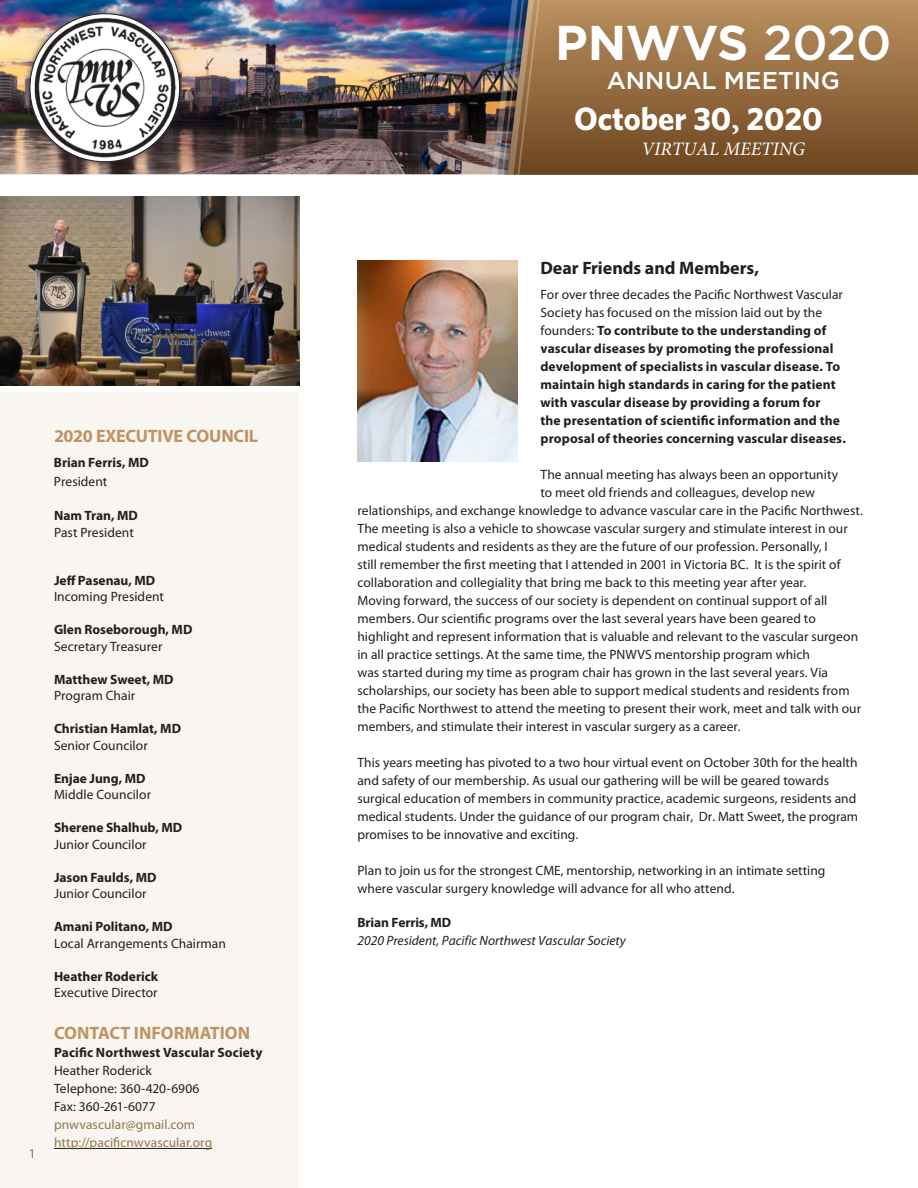
<style>
.page{position:relative;width:918px;height:1188px;background:#fff}
.page>*{position:absolute;margin:0;border:0;box-sizing:border-box;transform-origin:0 0}
.t1{font:700 48.9px "Gotham";letter-spacing:-.01em;color:#fff}
.t2{font:700 32.25px "Whitney";color:#fff}
.t3{font:500 24.3px "Gotham";letter-spacing:.005em;color:#fff}
.t4{font:italic 19.05px "Minion Pro";letter-spacing:-.005em;color:#fff}
.Pa3{font:700 18px "Myriad Pro";letter-spacing:-.01em;color:#bf9463}
.Pa5{font:700 18px "Myriad Pro";color:#231f20}
.Pa3-2{font:13.5px/18px "Myriad Pro";color:#231f20}
.Pa3-3{font:700 13.5px/18px "Myriad Pro";letter-spacing:.005em;color:#231f20}
.t5{font:italic 13.5px/17.4px "Myriad Pro";color:#231f20}
.t6{font:13.5px "Myriad Pro";color:#636366}
.s1{font-weight:400}
.s2{font-weight:700}
.s3{color:#91764e}
.s4{font-weight:500}
.s5{font-family:"Minion Pro"}
.s6{font-weight:700;font-style:normal}
</style>
<div class="page">
<img style="left:0;top:0;width:477px;height:174px">
<svg style="left:542px;top:0;width:376px;height:174px;background:#875e34"></svg>
<div style="left:23px;top:7px;width:163px;height:161px;background:#231f20;opacity:.75"></div>
<img style="left:33px;top:16px;width:144px;height:142px">
<div style="left:547px;top:12px;width:355px;height:90px;background:#91764e;opacity:.5"></div>
<img style="left:477px;top:0;width:65px;height:174px">
<img style="left:357px;top:260px;width:160px;height:201px">
<div style="left:0;top:392px;width:299px;height:796px;background:#f9f6f1"></div>
<hr style="left:54px;top:1148px;width:158px;height:1px;background:#231f20">
<img style="left:0;top:197px;width:299px;height:188px">
<p class="t6" style="left:29px;top:1146px;width:8px">1</p>
<p class="Pa3" style="left:54px;top:424px;width:206px">2020 EXECUTIVE COUNCIL</p>
<p class="Pa3-3" style="left:54px;top:453px;width:96px">Brian Ferris, MD<br><span class="s1">President</span></p>
<p class="Pa3-2" style="left:54px;top:507px;width:85px;line-height:16.5px"><span class="s2">Nam Tran, MD<br></span>Past President</p>
<p class="Pa3-2" style="left:54px;top:572px;width:112px;line-height:16.5px"><span class="s2">Jeff Pasenau, MD<br></span>Incoming President</p>
<p class="Pa3-3" style="left:54px;top:621px;width:140px;line-height:16.5px">Glen Roseborough, MD<br><span class="s1">Secretary Treasurer</span></p>
<p class="Pa3-3" style="left:54px;top:670px;width:121px;line-height:16.5px">Matthew Sweet, MD<br><span class="s1">Program Chair</span></p>
<p class="Pa3-3" style="left:54px;top:720px;width:129px;line-height:16.5px">Christian Hamlat, MD<br><span class="s1">Senior Councilor</span></p>
<p class="Pa3-2" style="left:54px;top:770px;width:99px;line-height:16.5px"><span class="s2">Enjae Jung, MD<br></span>Middle Councilor</p>
<p class="Pa3-3" style="left:54px;top:819px;width:130px;line-height:16.5px">Sherene Shalhub, MD<br><span class="s1">Junior Councilor</span></p>
<p class="Pa3-2" style="left:54px;top:869px;width:104px;line-height:16.5px"><span class="s2">Jason Faulds, MD<br></span>Junior Councilor</p>
<p class="Pa3-2" style="left:54px;top:918px;width:173px;line-height:16.5px"><span class="s2">Amani Politano, MD<br></span>Local Arrangements Chairman</p>
<p class="Pa3-2" style="left:54px;top:968px;width:106px;line-height:16.5px"><span class="s2">Heather Roderick<br></span>Executive Director</p>
<p class="Pa3" style="left:54px;top:1021px;width:198px">CONTACT INFORMATION</p>
<p class="Pa3-2" style="left:54px;top:1043px;width:210px"><span class="s2">Pacific Northwest Vascular Society<br></span>Heather Roderick<br>Telephone: 360-420-6906<br>Fax: 360-261-6077 <span class="s3">pnwvascular@gmail.com http://pacificnwvascular.org</span></p>
<h1 class="t1" style="left:555px;top:10px;width:338px">PNWVS <span class="s4">2020</span></h1>
<h3 class="t3" style="left:607px;top:65px;width:235px">ANNUAL MEETING</h3>
<h2 class="t2" style="left:574px;top:97px;width:250px">October 30<span class="s5">,</span> 2020</h2>
<h3 class="t4" style="left:642px;top:135px;width:165px">VIRTUAL MEETING</h3>
<p class="Pa5" style="left:540px;top:256px;width:220px">Dear Friends and Members,</p>
<p class="Pa3-3" style="left:540px;top:285px;width:307px"><span class="s1">For over three decades the Pacific Northwest Vascular Society has focused on the mission laid out by the founders:</span> To contribute to the understanding of vascular diseases by promoting the professional development of specialists in vascular disease. To maintain high standards in caring for the patient with vascular disease by providing a forum for<br>the presentation of scientific information and the proposal of theories concerning vascular diseases.</p>
<p class="Pa3-2" style="left:540px;top:466px;width:299px">The annual meeting has always been an opportunity</p>
<p class="Pa3-2" style="left:357px;top:484px;width:507px;text-indent:183px">to meet old friends and colleagues, develop new relationships, and exchange knowledge to advance vascular care in the Pacific Northwest.<br>The meeting is also a vehicle to showcase vascular surgery and stimulate interest in our medical students and residents as they are the future of our profession. Personally, I<br>still remember the first meeting that I attended in 2001 in Victoria BC. It is the spirit of collaboration and collegiality that bring me back to this meeting year after year.<br>Moving forward, the success of our society is dependent on continual support of all members. Our scientific programs over the last several years have been geared to highlight and represent information that is valuable and relevant to the vascular surgeon in all practice settings. At the same time, the PNWVS mentorship program which<br>was started during my time as program chair has grown in the last several years. Via scholarships, our society has been able to support medical students and residents from the Pacific Northwest to attend the meeting to present their work, meet and talk with our members, and stimulate their interest in vascular surgery as a career.</p>
<p class="Pa3-2" style="left:357px;top:753px;width:502px">This years meeting has pivoted to a two hour virtual event on October 30th for the health and safety of our membership. As usual our gathering will be will be geared towards surgical education of members in community practice, academic surgeons, residents and medical students. Under the guidance of our program chair, Dr. Matt Sweet, the program promises to be innovative and exciting.</p>
<p class="Pa3-2" style="left:357px;top:861px;width:469px">Plan to join us for the strongest CME, mentorship, networking in an intimate setting where vascular surgery knowledge will advance for all who attend.</p>
<p class="t5" style="left:357px;top:914px;width:270px"><span class="s6">Brian Ferris, MD<br></span>2020 President, Pacific Northwest Vascular Society</p>
</div>
